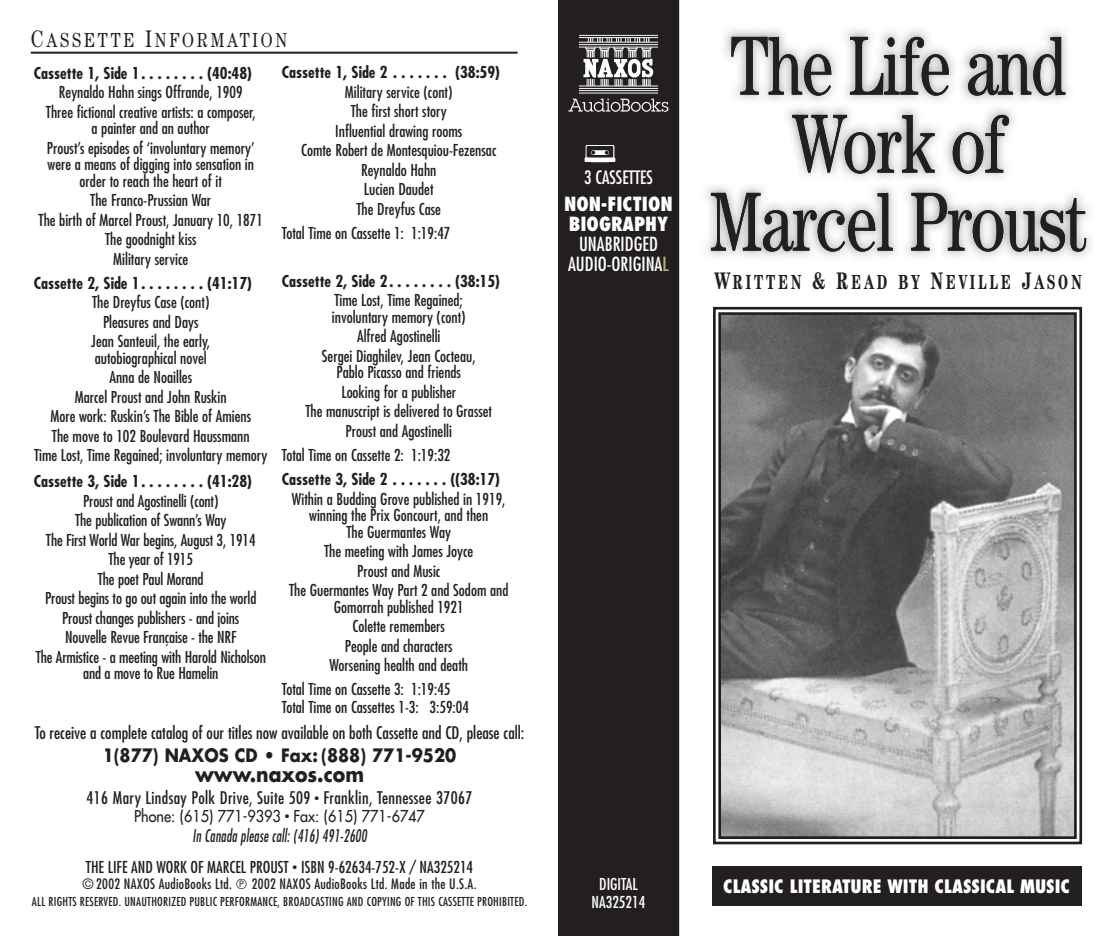
<style>
.page{position:relative;width:1116px;height:936px;background:#fff}
.page>*{position:absolute;margin:0;border:0;box-sizing:border-box;transform-origin:0 0}
.t1{font:84px/78px "Century";letter-spacing:-.015em;color:#231f1f;text-align:center;scale:.75 1}
.t2{font:700 21px "Futura";color:#231f1f;scale:.9 1}
.t3{font:700 condensed 20.4px "Century";letter-spacing:.175em;color:#231f1f;scale:.8 1}
.t4{font:20.4px "Century";letter-spacing:.175em;color:#231f1f;scale:.8 1}
.t5{font:condensed 19px/20px "Futura";color:#fff;text-align:center}
.t6{font:800 condensed 19px/20px "Futura";color:#fff}
.t7{font:800 condensed 18px "Futura";color:#fff}
.t8{font:700 18px "Futura";color:#231f1f;scale:.9 1}
.t9{font:condensed 18px "Futura";color:#fff}
.t10{font:condensed 17px "Futura";color:#231f1f}
.t11{font:condensed 17px "Futura";letter-spacing:.02em;color:#231f1f}
.t12{font:italic condensed 17px "Futura";letter-spacing:.02em;color:#231f1f;scale:.8 1}
.t13{font:condensed 16px/19.4px "Futura";color:#231f1f;text-align:center}
.t14{font:700 condensed 16px "Futura";color:#231f1f}
.t15{font:16px "Futura";color:#231f1f;scale:.9 1}
.t16{font:condensed 16px/18px "Futura";color:#fff;text-align:center}
.t17{font:condensed 14px "Futura";letter-spacing:.02em;color:#231f1f}
.t18{font:condensed 12px "Futura";letter-spacing:.02em;color:#231f1f}
.s1{font-size:24px}
.s2{font-size:10px}
.s3{font-stretch:condensed;font-size:10px}
.s4{font-family:"Circle Frame";font-stretch:normal}
.s5{color:#beb278}
</style>
<div class="page">
<hr style="left:31px;top:52px;width:487px;height:2px;background:#231f1f">
<div style="left:558px;top:0;width:121px;height:936px;background:#231f1f"></div>
<svg style="left:713px;top:306px;width:370px;height:539px;background:#8e8e8e"></svg>
<img style="left:565px;top:32px;width:107px;height:90px">
<img style="left:579px;top:135px;width:43px;height:27px">
<div style="left:712px;top:866px;width:370px;height:40px;background:#231f1f"></div>
<p class="t4" style="left:31px;top:33px;width:322px"><span class="s1">C</span>ASSETTE <span class="s1">I</span>NFORMATION</p>
<p class="t14" style="left:34px;top:66px;width:220px">Cassette 1, Side 1. . . . . . . . (40:48)</p>
<p class="t13" style="left:46px;top:84px;width:211px">Reynaldo Hahn sings Offrande, 1909<br>Three fictional creative artists: a composer,</p>
<p class="t13" style="left:47px;top:120px;width:209px">a painter and an author<br>Proust’s episodes of ‘involuntary memory’</p>
<p class="t13" style="left:48px;top:157px;width:208px;line-height:16.6px">were a means of digging into sensation in order to reach the heart of it</p>
<p class="t13" style="left:39px;top:192px;width:226px">The Franco-Prussian War<br>The birth of Marcel Proust, January 10, 1871<br>The goodnight kiss<br>Military service</p>
<p class="t14" style="left:34px;top:276px;width:220px">Cassette 2, Side 1. . . . . . . . (41:17)</p>
<p class="t13" style="left:91px;top:294px;width:120px">The Dreyfus Case (cont)<br>Pleasures and Days<br>Jean Santeuil, the early,</p>
<p class="t13" style="left:34px;top:350px;width:235px">autobiographical novel<br>Anna de Noailles<br>Marcel Proust and John Ruskin<br>More work: Ruskin’s The Bible of Amiens<br>The move to 102 Boulevard Haussmann<br>Time Lost, Time Regained; involuntary memory</p>
<p class="t14" style="left:34px;top:474px;width:220px">Cassette 3, Side 1. . . . . . . . (41:28)</p>
<p class="t13" style="left:36px;top:493px;width:232px">Proust and Agostinelli (cont)<br>The publication of Swann’s Way<br>The First World War begins, August 3, 1914<br>The year of 1915<br>The poet Paul Morand<br>Proust begins to go out again into the world Proust changes publishers - and joins<br>Nouvelle Revue Française - the NRF<br>The Armistice - a meeting with Harold Nicholson</p>
<p class="t13" style="left:83px;top:665px;width:137px">and a move to Rue Hamelin</p>
<p class="t14" style="left:282px;top:65px;width:220px">Cassette 1, Side 2 . . . . . . . (38:59)</p>
<p class="t13" style="left:301px;top:83px;width:197px">Military service (cont)<br>The first short story<br>Influential drawing rooms<br>Comte Robert de Montesquiou-Fezensac<br>Reynaldo Hahn<br>Lucien Daudet<br>The Dreyfus Case</p>
<p class="t13" style="left:282px;top:224px;width:170px">Total Time on Cassette 1: 1:19:47</p>
<p class="t14" style="left:282px;top:274px;width:220px">Cassette 2, Side 2. . . . . . . . (38:15)</p>
<p class="t13" style="left:332px;top:293px;width:135px;line-height:16.6px;text-align:left">Time Lost, Time Regained; involuntary memory (cont)</p>
<p class="t13" style="left:322px;top:328px;width:155px">Alfred Agostinelli<br>Sergei Diaghilev, Jean Cocteau,</p>
<p class="t13" style="left:305px;top:364px;width:188px">Pablo Picasso and friends<br>Looking for a publisher<br>The manuscript is delivered to Grasset<br>Proust and Agostinelli</p>
<p class="t13" style="left:282px;top:447px;width:170px">Total Time on Cassette 2: 1:19:32</p>
<p class="t14" style="left:282px;top:472px;width:220px">Cassette 3, Side 2 . . . . . . . ((38:17)</p>
<p class="t13" style="left:292px;top:492px;width:215px;line-height:16.6px">Within a Budding Grove published in 1919, winning the Prix Goncourt, and then<br>The Guermantes Way</p>
<p class="t13" style="left:289px;top:543px;width:221px">The meeting with James Joyce<br>Proust and Music<br>The Guermantes Way Part 2 and Sodom and</p>
<p class="t13" style="left:329px;top:598px;width:140px">Gomorrah published 1921<br>Colette remembers<br>People and characters<br>Worsening health and death</p>
<p class="t13" style="left:282px;top:681px;width:189px;line-height:18px;text-align:left">Total Time on Cassette 3: 1:19:45<br>Total Time on Cassettes 1-3: 3:59:04</p>
<p class="t10" style="left:35px;top:725px;width:491px">To receive a complete catalog of our titles now available on both Cassette and CD, please call:</p>
<p class="t8" style="left:103px;top:747px;width:394px">1(877) NAXOS CD • Fax: (888) 771-9520</p>
<h2 class="t2" style="left:195px;top:765px;width:189px">www.naxos.com</h2>
<p class="t11" style="left:87px;top:790px;width:387px">416 Mary Lindsay Polk Drive, Suite 509 <span class="s2">•</span> Franklin, Tennessee 37067</p>
<p class="t15" style="left:134px;top:808px;width:325px">Phone: (615) 771-9393 <span class="s3">•</span> Fax: (615) 771-6747</p>
<p class="t12" style="left:192px;top:828px;width:219px">In Canada please call: (416) 491-2600</p>
<p class="t13" style="left:86px;top:859px;width:389px">THE LIFE AND WORK OF MARCEL PROUST <span class="s2">•</span> ISBN 9-62634-752-X / NA325214</p>
<p class="t17" style="left:82px;top:878px;width:396px">© 2002 NAXOS AudioBooks Ltd. <span class="s4">P</span> 2002 NAXOS AudioBooks Ltd. Made in the U.S.A.</p>
<p class="t18" style="left:32px;top:896px;width:497px">ALL RIGHTS RESERVED. UNAUTHORIZED PUBLIC PERFORMANCE, BROADCASTING AND COPYING OF THIS CASSETTE PROHIBITED.</p>
<p class="t9" style="left:584px;top:169px;width:70px">3 CASSETTES</p>
<p class="t6" style="left:564px;top:195px;width:110px">NON-FICTION<br>BIOGRAPHY</p>
<p class="t5" style="left:568px;top:235px;width:102px">UNABRIDGED<br>AUDIO-ORIGINA<span class="s5">L</span></p>
<h1 class="t1" style="left:710px;top:34px;width:504px">The Life and<br>Work of<br>Marcel Proust</h1>
<p class="t3" style="left:715px;top:275px;width:460px"><span class="s1">W</span>RITTEN <span class="s1">&amp; R</span>EAD BY <span class="s1">N</span>EVILLE <span class="s1">J</span>ASON</p>
<p class="t16" style="left:592px;top:876px;width:55px">DIGITAL<br>NA325214</p>
<p class="t7" style="left:723px;top:878px;width:349px">CLASSIC LITERATURE WITH CLASSICAL MUSIC</p>
</div>
